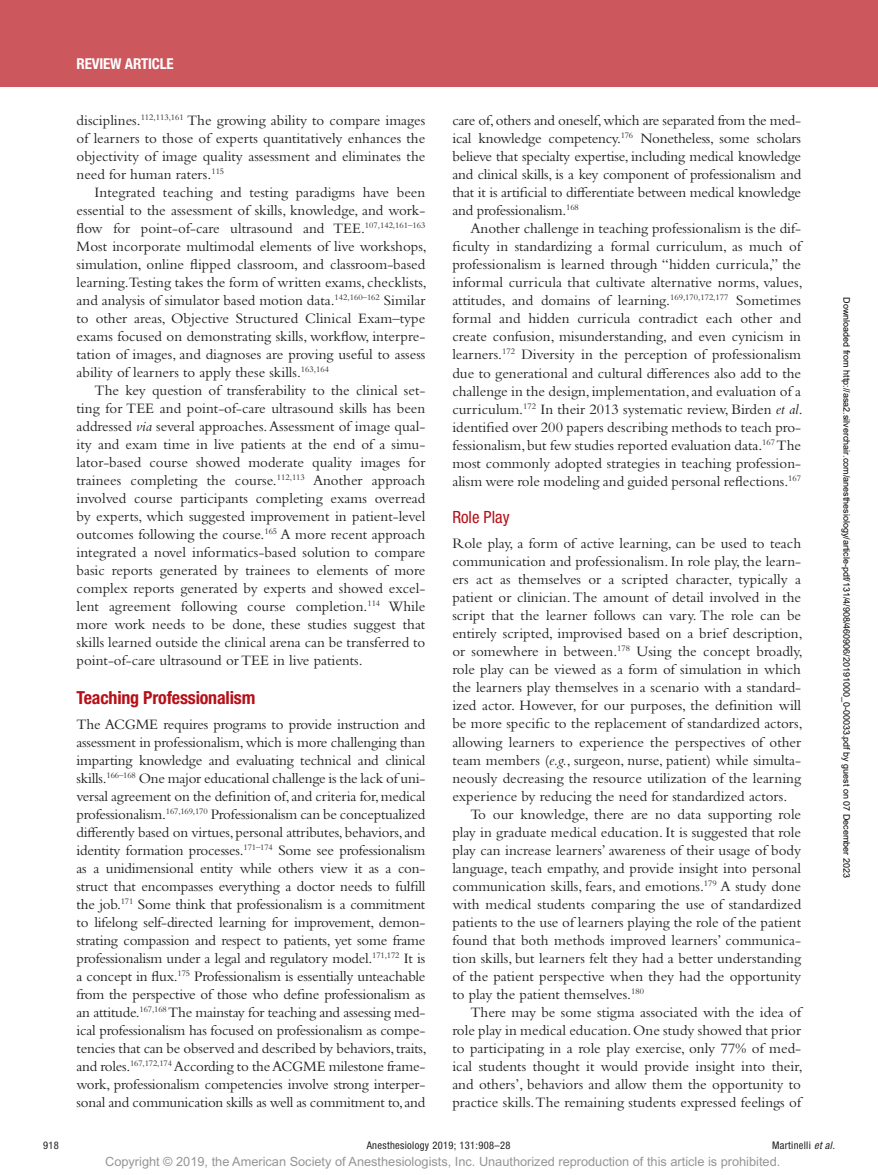
<style>
.page{position:relative;width:878px;height:1175px;background:#fff}
.page>*{position:absolute;margin:0;border:0;box-sizing:border-box;transform-origin:0 0}
.t1{font:700 condensed 18px "Helvetica Neue LT Std";letter-spacing:-.01em;color:#b70f17}
.t2{font:condensed 16.8px "Helvetica Neue LT Std";color:#b70f17}
.t3{font:15px/18px "Bembo Std";color:#231f20;text-align:justify}
.t4{font:700 condensed 15px "Helvetica Neue LT Std";letter-spacing:-.01em;color:#fff}
.t5{font:12.75px "Arial MT Std";color:#939598}
.t6{font:condensed 10.5px "Helvetica Neue LT Std";letter-spacing:.03em;color:#231f20}
.t7{font:9px "Arial";color:#000}
.s1{font-style:italic}
</style>
<div class="page">
<div style="left:0;top:0;width:878px;height:86px;background:#cc575d"></div>
<p class="t4" style="left:77px;top:54px;width:99px">Review Article</p>
<p class="t3" style="left:77px;top:111px;width:350px">disciplines.<sup>112,113,161</sup> The growing ability to compare images of learners to those of experts quantitatively enhances the objectivity of image quality assessment and eliminates the need for human raters.<sup>115</sup></p>
<p class="t3" style="left:77px;top:183px;width:352px;text-indent:18px">Integrated teaching and testing paradigms have been essential to the assessment of skills, knowledge, and work&shy;flow for point-of-care ultrasound and TEE.<sup>107,142,161–163<br></sup>Most incorporate multimodal elements of live workshops, simulation, online flipped classroom, and classroom-based learning.Testing takes the form of written exams, checklists, and analysis of simulator based motion data.<sup>142,160–162</sup> Similar to other areas, Objective Structured Clinical Exam–type exams focused on demonstrating skills, workflow, interpre&shy;tation of images, and diagnoses are proving useful to assess ability of learners to apply these skills.<sup>163,164</sup></p>
<p class="t3" style="left:77px;top:381px;width:350px;text-indent:18px">The key question of transferability to the clinical set&shy;ting for TEE and point-of-care ultrasound skills has been addressed <span class="s1">via</span> several approaches. Assessment of image qual&shy;ity and exam time in live patients at the end of a simu&shy;lator-based course showed moderate quality images for trainees completing the course.<sup>112,113</sup> Another approach involved course participants completing exams overread by experts, which suggested improvement in patient-level outcomes following the course.<sup>165</sup> A more recent approach integrated a novel informatics-based solution to compare basic reports generated by trainees to elements of more complex reports generated by experts and showed excel&shy;lent agreement following course completion.<sup>114</sup> While more work needs to be done, these studies suggest that skills learned outside the clinical arena can be transferred to point-of-care ultrasound or TEE in live patients.</p>
<p class="t1" style="left:77px;top:687px;width:180px">Teaching Professionalism</p>
<p class="t3" style="left:77px;top:715px;width:352px">The ACGME requires programs to provide instruction and assessment in professionalism, which is more challenging than imparting knowledge and evaluating technical and clinical skills.<sup>166–168</sup> One major educational challenge is the lack of uni&shy;versal agreement on the definition of, and criteria for, medical professionalism.<sup>167,169,170</sup> Professionalism can be conceptualized differently based on virtues, personal attributes, behaviors, and identity formation processes.<sup>171–174</sup> Some see professionalism as a unidimensional entity while others view it as a con&shy;struct that encompasses everything a doctor needs to fulfill the job.<sup>171</sup> Some think that professionalism is a commitment to lifelong self-directed learning for improvement, demon&shy;strating compassion and respect to patients, yet some frame professionalism under a legal and regulatory model.<sup>171,172</sup> It is a concept in flux.<sup>175</sup> Professionalism is essentially unteachable from the perspective of those who define professionalism as an attitude.<sup>167,168</sup> The mainstay for teaching and assessing med&shy;ical professionalism has focused on professionalism as compe&shy;tencies that can be observed and described by behaviors, traits, and roles.<sup>167,172,174</sup> According to the ACGME milestone frame&shy;work, professionalism competencies involve strong interper&shy;sonal and communication skills as well as commitment to, and</p>
<p class="t3" style="left:452px;top:111px;width:350px">care of, others and oneself, which are separated from the med&shy;ical knowledge competency.<sup>176</sup> Nonetheless, some scholars believe that specialty expertise, including medical knowledge and clinical skills, is a key component of professionalism and that it is artificial to differentiate between medical knowledge and professionalism.<sup>168</sup></p>
<p class="t3" style="left:452px;top:219px;width:352px;text-indent:18px">Another challenge in teaching professionalism is the dif&shy;ficulty in standardizing a formal curriculum, as much of professionalism is learned through “hidden curricula,” the informal curricula that cultivate alternative norms, values, attitudes, and domains of learning.<sup>169,170,172,177</sup> Sometimes formal and hidden curricula contradict each other and create confusion, misunderstanding, and even cynicism in learners.<sup>172</sup> Diversity in the perception of professionalism due to generational and cultural differences also add to the challenge in the design, implementation, and evaluation of a curriculum.<sup>172</sup> In their 2013 systematic review, Birden <span class="s1">et al</span>. identified over 200 papers describing methods to teach pro&shy;fessionalism, but few studies reported evaluation data.<sup>167</sup> The most commonly adopted strategies in teaching profession&shy;alism were role modeling and guided personal reflections.<sup>167</sup></p>
<p class="t2" style="left:452px;top:507px;width:59px">Role Play</p>
<p class="t3" style="left:452px;top:534px;width:352px">Role play, a form of active learning, can be used to teach communication and professionalism. In role play, the learn&shy;ers act as themselves or a scripted character, typically a patient or clinician. The amount of detail involved in the script that the learner follows can vary. The role can be entirely scripted, improvised based on a brief description, or somewhere in between.<sup>178</sup> Using the concept broadly, role play can be viewed as a form of simulation in which the learners play themselves in a scenario with a standard&shy;ized actor. However, for our purposes, the definition will be more specific to the replacement of standardized actors, allowing learners to experience the perspectives of other team members (<span class="s1">e.g.</span>, surgeon, nurse, patient) while simulta&shy;neously decreasing the resource utilization of the learning experience by reducing the need for standardized actors.</p>
<p class="t3" style="left:452px;top:804px;width:350px;text-indent:18px">To our knowledge, there are no data supporting role play in graduate medical education. It is suggested that role play can increase learners’ awareness of their usage of body language, teach empathy, and provide insight into personal communication skills, fears, and emotions.<sup>179</sup> A study done with medical students comparing the use of standardized patients to the use of learners playing the role of the patient found that both methods improved learners’ communica&shy;tion skills, but learners felt they had a better understanding of the patient perspective when they had the opportunity to play the patient themselves.<sup>180</sup></p>
<p class="t3" style="left:452px;top:1003px;width:352px;text-indent:18px">There may be some stigma associated with the idea of role play in medical education. One study showed that prior to participating in a role play exercise, only 77% of med&shy;ical students thought it would provide insight into their, and others’, behaviors and allow them the opportunity to practice skills. The remaining students expressed feelings of</p>
<p class="t7" style="left:850px;top:297px;width:582px;rotate:90deg">Downloaded from http://asa2.silverchair.com/anesthesiology/article-pdf/131/4/908/460906/20191000_0-00033.pdf by guest on 07 December 2023</p>
<p class="t6" style="left:43px;top:1139px;width:17px">918</p>
<p class="t6" style="left:367px;top:1139px;width:145px">Anesthesiology 2019; 131:908–28</p>
<p class="t6" style="left:772px;top:1139px;width:64px">Martinelli <span class="s1">et al.</span></p>
<p class="t5" style="left:105px;top:1154px;width:676px">Copyright © 2019, the American Society of Anesthesiologists, Inc. Unauthorized reproduction of this article is prohibited.</p>
</div>
